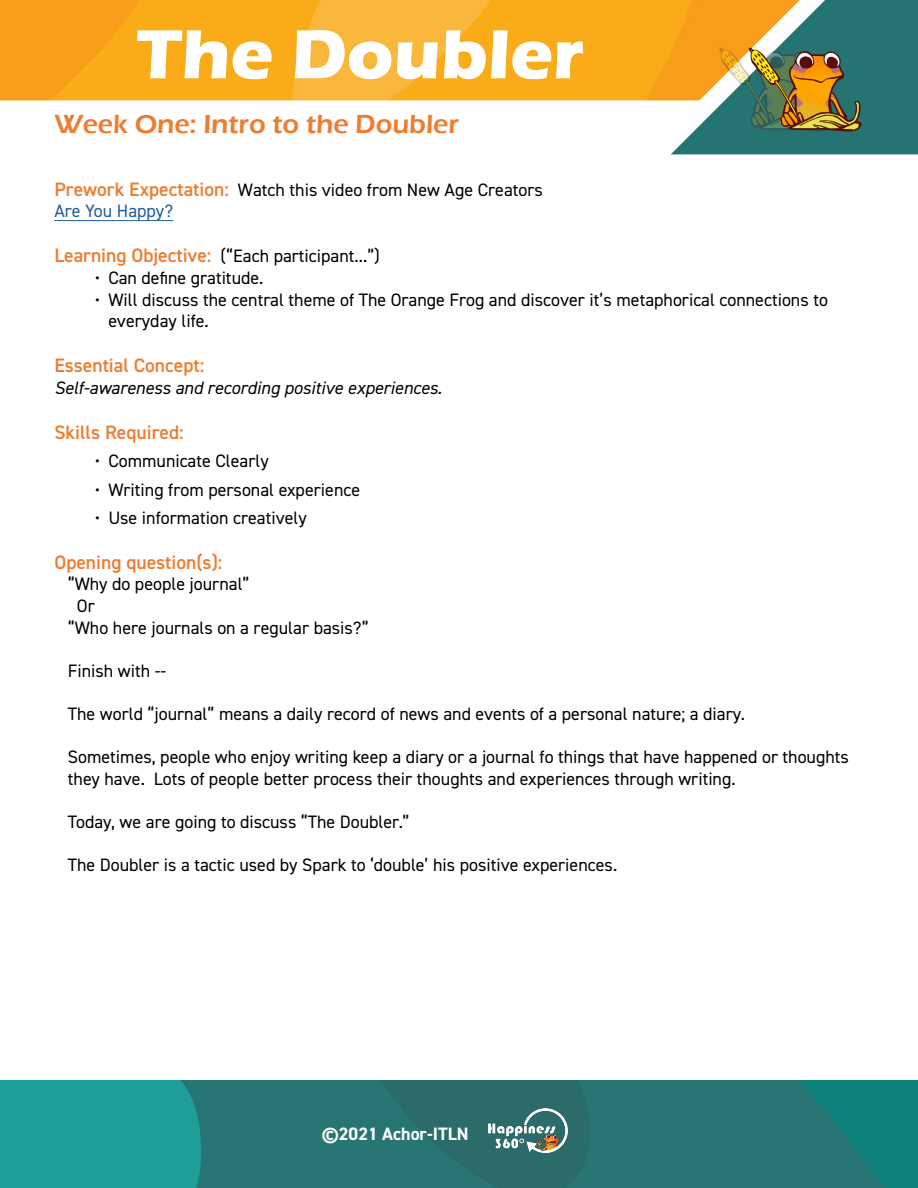
<style>
.page{position:relative;width:918px;height:1188px;background:#fff}
.page>*{position:absolute;margin:0;border:0;box-sizing:border-box;transform-origin:0 0}
.t1{font:700 72px "Eras ITC";color:#fff}
.t2{font:600 27px "Eras ITC";color:#ed7d31}
.t3{font:600 19.5px "DIN2014";color:#ed7d31}
.t4{font:18px/21.6px "DIN2014";color:#000}
.t5{font:italic 18px "DIN2014";color:#000}
.t6{font:700 18px "DIN2014";color:#fff}
.s1{font-weight:600;font-size:19.5px;color:#ed7d31}
.s2{color:#215e9e}
</style>
<div class="page">
<img style="left:0;top:1080px;width:918px;height:108px">
<img style="left:0;top:0;width:671px;height:100px">
<img style="left:671px;top:0;width:247px;height:154px">
<img style="left:489px;top:1108px;width:79px;height:44px">
<img style="left:719px;top:40px;width:143px;height:99px">
<hr style="left:54px;top:220px;width:119px;height:1px;background:#215e9e">
<h1 class="t1" style="left:136px;top:13px;width:450px">The Doubler</h1>
<h2 class="t2" style="left:54px;top:109px;width:406px">Week One: Intro to the Doubler</h2>
<p class="t4" style="left:54px;top:178px;width:490px"><span class="s1">Prework Expectation:</span> Watch this video from New Age Creators<br><span class="s2">Are You Happy?</span></p>
<p class="t4" style="left:54px;top:245px;width:327px"><span class="s1">Learning Objective:</span> (“Each participant...”)</p>
<p class="t4" style="left:95px;top:267px;width:170px">• Can define gratitude.</p>
<p class="t4" style="left:108px;top:288px;width:721px;text-indent:-14px">• Will discuss the central theme of The Orange Frog and discover it’s metaphorical connections to everyday life.</p>
<p class="t3" style="left:54px;top:353px;width:151px">Essential Concept:</p>
<p class="t5" style="left:54px;top:376px;width:389px">Self-awareness and recording positive experiences.</p>
<p class="t3" style="left:54px;top:419px;width:131px">Skills Required:</p>
<p class="t4" style="left:95px;top:450px;width:175px">• Communicate Clearly</p>
<p class="t4" style="left:95px;top:478px;width:267px">• Writing from personal experience</p>
<p class="t4" style="left:95px;top:507px;width:214px">• Use information creatively</p>
<p class="t3" style="left:54px;top:549px;width:170px">Opening question(s):</p>
<p class="t4" style="left:68px;top:573px;width:183px">“Why do people journal”</p>
<p class="t4" style="left:77px;top:595px;width:19px">Or</p>
<p class="t4" style="left:68px;top:616px;width:302px">“Who here journals on a regular basis?”</p>
<p class="t4" style="left:68px;top:660px;width:100px">Finish with --</p>
<p class="t4" style="left:68px;top:703px;width:679px">The world “journal” means a daily record of news and events of a personal nature; a diary.</p>
<p class="t4" style="left:68px;top:746px;width:783px">Sometimes, people who enjoy writing keep a diary or a journal fo things that have happened or thoughts they have. Lots of people better process their thoughts and experiences through writing.</p>
<p class="t4" style="left:68px;top:811px;width:343px">Today, we are going to discuss “The Doubler.”</p>
<p class="t4" style="left:68px;top:854px;width:551px">The Doubler is a tactic used by Spark to ‘double’ his positive experiences.</p>
<p class="t6" style="left:322px;top:1122px;width:148px">©2021 Achor-ITLN</p>
</div>
